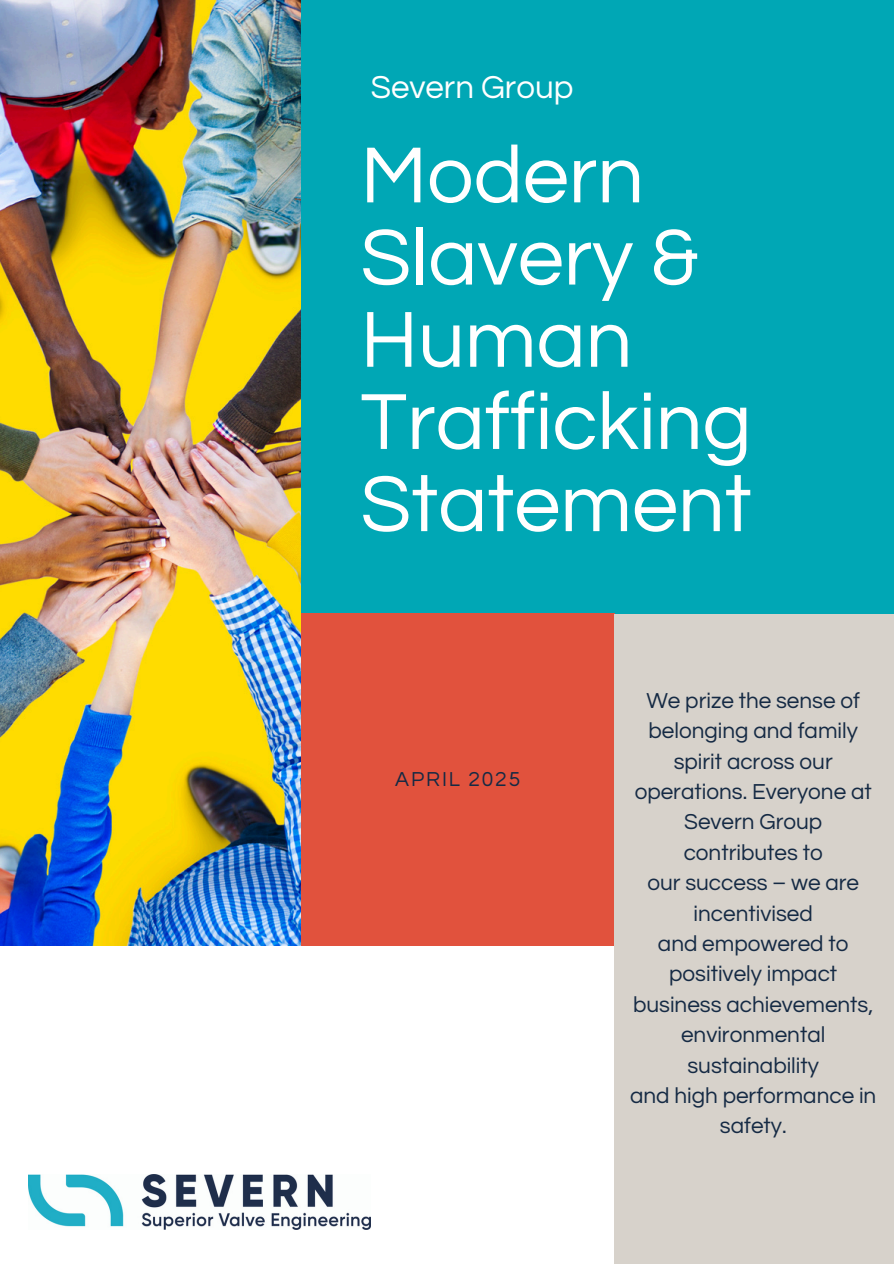
<style>
.page{position:relative;width:894px;height:1264px;background:#fff}
.page>*{position:absolute;margin:0;border:0;box-sizing:border-box;transform-origin:0 0}
.t1{font:82.5px/82.2px "Questrial";color:#fff}
.t2{font:33px "Questrial";color:#fff}
.t3{font:22.5px/30.5px "Questrial";color:#152a44;text-align:center}
.t4{font:21px "Questrial";letter-spacing:.09em;color:#152a44}
</style>
<div class="page">
<img style="left:0;top:0;width:301px;height:945px">
<div style="left:301px;top:0;width:592px;height:631px;background:#00a7b5"></div>
<div style="left:301px;top:613px;width:313px;height:332px;background:#e1523d"></div>
<div style="left:614px;top:613px;width:279px;height:650px;background:#d7d2cb"></div>
<img style="left:28px;top:1174px;width:342px;height:55px">
<h3 class="t2" style="left:370px;top:71px;width:204px">Severn Group</h3>
<h2 class="t1" style="left:360px;top:136px;width:392px">Modern<br>Slavery &amp;<br>Human<br>Trafficking<br>Statement</h2>
<h1 class="t4" style="left:395px;top:769px;width:126px">APRIL 2025</h1>
<p class="t3" style="left:646px;top:685px;width:215px">We prize the sense of belonging and family spirit across our</p>
<p class="t3" style="left:634px;top:777px;width:238px">operations. Everyone at</p>
<p class="t3" style="left:683px;top:807px;width:140px;text-align:left">Severn Group contributes to</p>
<p class="t3" style="left:647px;top:868px;width:213px">our success – we are incentivised</p>
<p class="t3" style="left:633px;top:929px;width:242px">and empowered to positively impact business achievements,</p>
<p class="t3" style="left:681px;top:1020px;width:146px;text-align:left">environmental sustainability</p>
<p class="t3" style="left:630px;top:1080px;width:248px">and high performance in safety.</p>
</div>
